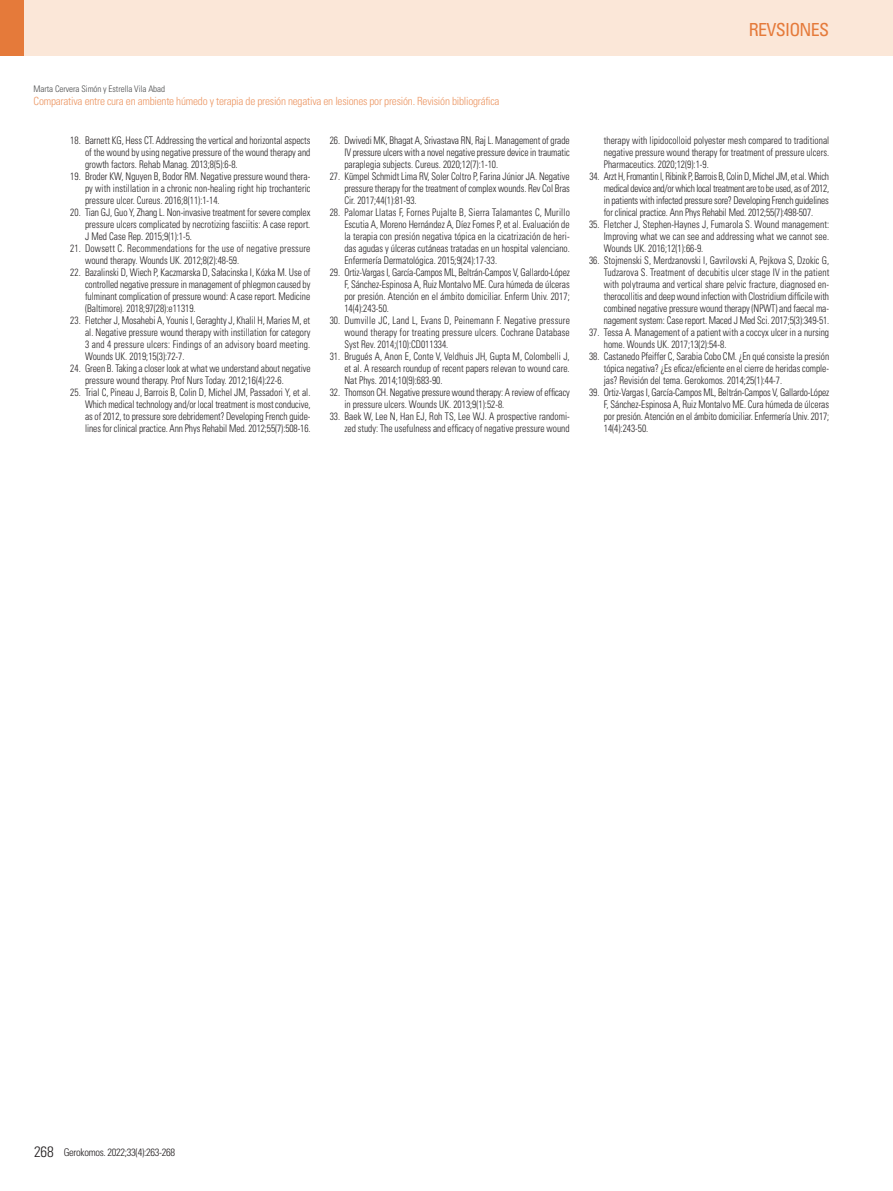
<style>
.page{position:relative;width:893px;height:1191px;background:#fff}
.page>*{position:absolute;margin:0;border:0;box-sizing:border-box;transform-origin:0 0}
.t1{font:condensed 18px "Univers LT Std";letter-spacing:-.04em;color:#e57a3a}
.t2{font:300 condensed 11.25px "Univers LT Std";letter-spacing:-.02em;color:#ec9764}
.t3{font:300 condensed 10.5px/12px "Univers LT Std";color:#231f20;text-align:justify;scale:.9 1}
.t4{font:300 condensed 10.5px/12px "Univers LT Std";letter-spacing:.02em;color:#231f20;scale:.9 1}
.t5{font:300 condensed 10.5px "Univers LT Std";letter-spacing:-.03em;color:#231f20}
.t6{font:300 condensed 9px "Univers LT Std";letter-spacing:-.01em;color:#4b4c4d}
.s1{font-size:15px}
</style>
<div class="page">
<div style="left:0;top:0;width:893px;height:55px;background:#fbe7d8"></div>
<div style="left:0;top:0;width:24px;height:55px;background:#e57a3a"></div>
<p class="t6" style="left:34px;top:83px;width:133px">Marta Cervera Simón y Estrella Vila Abad</p>
<p class="t2" style="left:34px;top:94px;width:467px">Comparativa entre cura en ambiente húmedo y terapia de presión negativa en lesiones por presión. Revisión bibliográfica</p>
<p class="t3" style="left:85px;top:134px;width:252px;text-indent:-15px">18. Barnett KG, Hess CT. Addressing the vertical and horizontal aspects of the wound by using negative pressure of the wound therapy and growth factors. Rehab Manag. 2013;8(5):6-8.</p>
<p class="t3" style="left:85px;top:170px;width:252px;text-indent:-15px">19. Broder KW, Nguyen B, Bodor RM. Negative pressure wound thera&shy;py with instillation in a chronic non-healing right hip trochanteric pressure ulcer. Cureus. 2016;8(11):1-14.</p>
<p class="t3" style="left:85px;top:206px;width:252px;text-indent:-15px">20. Tian GJ, Guo Y, Zhang L. Non-invasive treatment for severe complex pressure ulcers complicated by necrotizing fasciitis: A case report.<br>J Med Case Rep. 2015;9(1):1-5.</p>
<p class="t4" style="left:85px;top:242px;width:252px;text-indent:-15px">21. Dowsett C. Recommendations for the use of negative pressure wound therapy. Wounds UK. 2012;8(2):48-59.</p>
<p class="t3" style="left:85px;top:266px;width:252px;text-indent:-15px">22. Bazalinski D, Wiech P, Kaczmarska D, Sałacinska I, Kózka M. Use of controlled negative pressure in management of phlegmon caused by fulminant complication of pressure wound: A case report. Medicine (Baltimore). 2018;97(28):e11319.</p>
<p class="t3" style="left:85px;top:314px;width:252px;text-indent:-15px">23. Fletcher J, Mosahebi A, Younis I, Geraghty J, Khalil H, Maries M, et al. Negative pressure wound therapy with instillation for category 3 and 4 pressure ulcers: Findings of an advisory board meeting.<br>Wounds UK. 2019;15(3):72-7.</p>
<p class="t3" style="left:85px;top:362px;width:252px;text-indent:-15px">24. Green B. Taking a closer look at what we understand about negative pressure wound therapy. Prof Nurs Today. 2012;16(4):22-6.</p>
<p class="t3" style="left:85px;top:386px;width:252px;text-indent:-15px">25. Trial C, Pineau J, Barrois B, Colin D, Michel JM, Passadori Y, et al.<br>Which medical technology and/or local treatment is most conducive, as of 2012, to pressure sore debridement? Developing French guide&shy;lines for clinical practice. Ann Phys Rehabil Med. 2012;55(7):508-16.</p>
<p class="t3" style="left:344px;top:134px;width:252px;text-indent:-15px">26. Dwivedi MK, Bhagat A, Srivastava RN, Raj L. Management of grade IV pressure ulcers with a novel negative pressure device in traumatic paraplegia subjects. Cureus. 2020;12(7):1-10.</p>
<p class="t3" style="left:344px;top:170px;width:252px;text-indent:-15px">27. Kümpel Schmidt Lima RV, Soler Coltro P, Farina Júnior JA. Negative pressure therapy for the treatment of complex wounds. Rev Col Bras Cir. 2017;44(1):81-93.</p>
<p class="t3" style="left:344px;top:206px;width:252px;text-indent:-15px">28. Palomar Llatas F, Fornes Pujalte B, Sierra Talamantes C, Murillo Escutia A, Moreno Hernández A, Díez Fornes P, et al. Evaluación de la terapia con presión negativa tópica en la cicatrización de heri&shy;das agudas y úlceras cutáneas tratadas en un hospital valenciano.<br>Enfermería Dermatológica. 2015;9(24):17-33.</p>
<p class="t3" style="left:344px;top:266px;width:252px;text-indent:-15px">29. Ortiz-Vargas I, García-Campos ML, Beltrán-Campos V, Gallardo-López F, Sánchez-Espinosa A, Ruiz Montalvo ME. Cura húmeda de úlceras por presión. Atención en el ámbito domiciliar. Enferm Univ. 2017; 14(4):243-50.</p>
<p class="t3" style="left:344px;top:314px;width:252px;text-indent:-15px">30. Dumville JC, Land L, Evans D, Peinemann F. Negative pressure wound therapy for treating pressure ulcers. Cochrane Database Syst Rev. 2014;(10):CD011334.</p>
<p class="t3" style="left:344px;top:350px;width:252px;text-indent:-15px">31. Brugués A, Anon E, Conte V, Veldhuis JH, Gupta M, Colombelli J, et al. A research roundup of recent papers relevan to wound care.<br>Nat Phys. 2014;10(9):683-90.</p>
<p class="t3" style="left:344px;top:386px;width:252px;text-indent:-15px">32. Thomson CH. Negative pressure wound therapy: A review of efficacy in pressure ulcers. Wounds UK. 2013;9(1):52-8.</p>
<p class="t3" style="left:330px;top:410px;width:268px;text-align:right">33. Baek W, Lee N, Han EJ, Roh TS, Lee WJ. A prospective randomi&shy;zed study: The usefulness and efficacy of negative pressure wound</p>
<h1 class="t1" style="left:749px;top:18px;width:82px">REVSIONES</h1>
<p class="t3" style="left:604px;top:134px;width:252px">therapy with lipidocolloid polyester mesh compared to traditional negative pressure wound therapy for treatment of pressure ulcers.<br>Pharmaceutics. 2020;12(9):1-9.</p>
<p class="t3" style="left:604px;top:170px;width:252px;text-indent:-14px">34. Arzt H, Fromantin I, Ribinik P, Barrois B, Colin D, Michel JM, et al. Which medical device and/or which local treatment are to be used, as of 2012, in patients with infected pressure sore? Developing French guidelines for clinical practice. Ann Phys Rehabil Med. 2012;55(7):498-507.</p>
<p class="t3" style="left:604px;top:218px;width:252px;text-indent:-15px">35. Fletcher J, Stephen-Haynes J, Fumarola S. Wound management:<br>Improving what we can see and addressing what we cannot see.<br>Wounds UK. 2016;12(1):66-9.</p>
<p class="t3" style="left:604px;top:254px;width:252px;text-indent:-15px">36. Stojmenski S, Merdzanovski I, Gavrilovski A, Pejkova S, Dzokic G, Tudzarova S. Treatment of decubitis ulcer stage IV in the patient with polytrauma and vertical share pelvic fracture, diagnosed en&shy;therocollitis and deep wound infection with Clostridium difficile with combined negative pressure wound therapy (NPWT) and faecal ma&shy;nagement system: Case report. Maced J Med Sci. 2017;5(3):349-51.</p>
<p class="t3" style="left:604px;top:326px;width:252px;text-indent:-15px">37. Tessa A. Management of a patient with a coccyx ulcer in a nursing home. Wounds UK. 2017;13(2):54-8.</p>
<p class="t3" style="left:604px;top:350px;width:252px;text-indent:-15px">38. Castanedo Pfeiffer C, Sarabia Cobo CM. ¿En qué consiste la presión tópica negativa? ¿Es eficaz/eficiente en el cierre de heridas comple&shy;jas? Revisión del tema. Gerokomos. 2014;25(1):44-7.</p>
<p class="t3" style="left:604px;top:386px;width:252px;text-indent:-15px">39. Ortiz-Vargas I, García-Campos ML, Beltrán-Campos V, Gallardo-López F, Sánchez-Espinosa A, Ruiz Montalvo ME. Cura húmeda de úlceras por presión. Atención en el ámbito domiciliar. Enfermería Univ. 2017; 14(4):243-50.</p>
<p class="t5" style="left:34px;top:1145px;width:143px"><span class="s1">268</span> Gerokomos. 2022;33(4):263-268</p>
</div>
